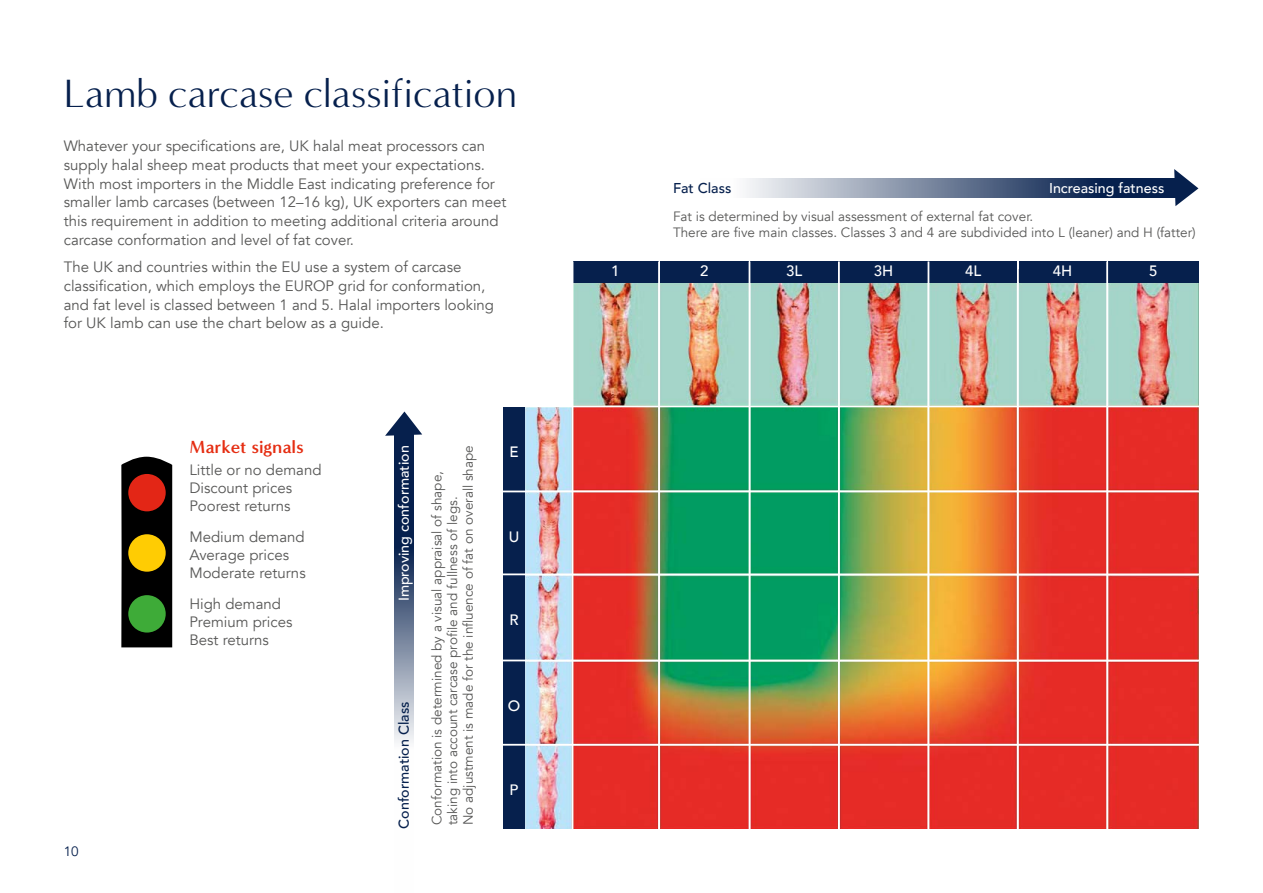
<style>
.page{position:relative;width:1263px;height:893px;background:#fff}
.page>*{position:absolute;margin:0;border:0;box-sizing:border-box;transform-origin:0 0}
.MAIN_HEADING__export{font:40.5px "Minerva Modern";color:#06204d}
.SUB_HEADING_1__expor{font:700 18px "Minerva Modern";color:#e52d12}
.MAIN_BODY__export{font:15px/18.8px "Avenir";color:#575756}
.MAIN_BODY__export-2{font:500 15px "Avenir";color:#fff}
.SUB_HEADING_2__expor{font:500 14.25px "Avenir";color:#fff}
.SUB_HEADING_2__expor-2{font:500 14.25px "Avenir";color:#06204d}
.MAIN_BODY__export-3{font:13.5px/15.8px "Avenir";color:#575756}
.t1{font:13.5px "Avenir";color:#06204d}
</style>
<div class="page">
<img style="left:525px;top:283px;width:673px;height:546px">
<div style="left:572px;top:261px;width:87px;height:22px;background:#06204d"></div>
<div style="left:660px;top:261px;width:89px;height:22px;background:#06204d"></div>
<div style="left:750px;top:261px;width:89px;height:22px;background:#06204d"></div>
<div style="left:837px;top:261px;width:91px;height:22px;background:#06204d"></div>
<div style="left:929px;top:261px;width:88px;height:22px;background:#06204d"></div>
<div style="left:1019px;top:261px;width:87px;height:22px;background:#06204d"></div>
<div style="left:1108px;top:261px;width:90px;height:22px;background:#06204d"></div>
<svg style="left:746px;top:179px;width:428px;height:19px;background:#687893"></svg>
<svg style="left:1174px;top:169px;width:24px;height:37px"></svg>
<hr style="left:658px;top:261px;width:2px;height:573px;background:#fff">
<hr style="left:572px;top:261px;width:1px;height:573px;background:#fff">
<hr style="left:749px;top:261px;width:1px;height:573px;background:#fff">
<hr style="left:838px;top:261px;width:2px;height:573px;background:#fff">
<hr style="left:927px;top:261px;width:2px;height:573px;background:#fff">
<hr style="left:1017px;top:261px;width:2px;height:573px;background:#fff">
<hr style="left:1106px;top:261px;width:2px;height:573px;background:#fff">
<div style="left:486px;top:255px;width:86px;height:151px;background:#fff"></div>
<hr style="left:503px;top:405px;width:706px;height:2px;background:#fff">
<div style="left:503px;top:407px;width:22px;height:84px;background:#06204d"></div>
<div style="left:503px;top:492px;width:22px;height:84px;background:#06204d"></div>
<div style="left:503px;top:575px;width:22px;height:86px;background:#06204d"></div>
<div style="left:503px;top:661px;width:22px;height:84px;background:#06204d"></div>
<div style="left:503px;top:745px;width:22px;height:84px;background:#06204d"></div>
<hr style="left:503px;top:573px;width:706px;height:2px;background:#fff">
<hr style="left:503px;top:660px;width:706px;height:1px;background:#fff">
<svg style="left:121px;top:457px;width:51px;height:190px;background:#090909"></svg>
<div style="left:128px;top:474px;width:38px;height:37px;background:#e32616;border-radius:50%"></div>
<div style="left:128px;top:534px;width:38px;height:38px;background:#ffcc03;border-radius:50%"></div>
<div style="left:128px;top:595px;width:38px;height:38px;background:#3eab38;border-radius:50%"></div>
<hr style="left:503px;top:491px;width:706px;height:1px;background:#fff">
<hr style="left:503px;top:744px;width:706px;height:2px;background:#fff">
<svg style="left:395px;top:436px;width:19px;height:307px;background:#526483"></svg>
<svg style="left:385px;top:411px;width:37px;height:25px"></svg>
<p class="MAIN_HEADING__export" style="left:64px;top:70px;width:455px">Lamb carcase classification</p>
<p class="MAIN_BODY__export" style="left:64px;top:137px;width:444px">Whatever your specifications are, UK halal meat processors can supply halal sheep meat products that meet your expectations.<br>With most importers in the Middle East indicating preference for smaller lamb carcases (between 12–16 kg), UK exporters can meet this requirement in addition to meeting additional criteria around carcase conformation and level of fat cover.</p>
<p class="MAIN_BODY__export" style="left:64px;top:258px;width:432px">The UK and countries within the EU use a system of carcase classification, which employs the EUROP grid for conformation, and fat level is classed between 1 and 5. Halal importers looking for UK lamb can use the chart below as a guide.</p>
<p class="t1" style="left:64px;top:843px;width:17px">10</p>
<p class="SUB_HEADING_1__expor" style="left:189px;top:436px;width:116px">Market signals</p>
<p class="MAIN_BODY__export" style="left:189px;top:461px;width:134px;line-height:18px">Little or no demand<br>Discount prices<br>Poorest returns</p>
<p class="MAIN_BODY__export" style="left:189px;top:528px;width:118px;line-height:18px">Medium demand<br>Average prices<br>Moderate returns</p>
<p class="MAIN_BODY__export" style="left:189px;top:595px;width:105px;line-height:18px">High demand<br>Premium prices<br>Best returns</p>
<p class="SUB_HEADING_2__expor" style="left:392px;top:601px;width:157px;rotate:-90deg">Improving conformation</p>
<p class="SUB_HEADING_2__expor-2" style="left:392px;top:829px;width:128px;rotate:-90deg">Conformation Class</p>
<p class="MAIN_BODY__export-3" style="left:429px;top:825px;width:381px;rotate:-90deg">Conformation is determined by a visual appraisal of shape, taking into account carcase profile and fullness of legs.<br>No adjustment is made for the influence of fat on overall shape</p>
<p class="MAIN_BODY__export-2" style="left:509px;top:438px;width:11px">E</p>
<p class="MAIN_BODY__export-2" style="left:509px;top:523px;width:12px">U</p>
<p class="MAIN_BODY__export-2" style="left:509px;top:607px;width:11px">R</p>
<p class="MAIN_BODY__export-2" style="left:508px;top:692px;width:14px">O</p>
<p class="MAIN_BODY__export-2" style="left:510px;top:776px;width:10px">P</p>
<p class="SUB_HEADING_2__expor-2" style="left:673px;top:175px;width:60px">Fat Class</p>
<p class="SUB_HEADING_2__expor" style="left:1049px;top:175px;width:117px">Increasing fatness</p>
<p class="MAIN_BODY__export-3" style="left:673px;top:209px;width:524px">Fat is determined by visual assessment of external fat cover.<br>There are five main classes. Classes 3 and 4 are subdivided into L (leaner) and H (fatter)</p>
<p class="MAIN_BODY__export-2" style="left:611px;top:258px;width:10px">1</p>
<p class="MAIN_BODY__export-2" style="left:700px;top:258px;width:10px">2</p>
<p class="MAIN_BODY__export-2" style="left:786px;top:258px;width:18px">3L</p>
<p class="MAIN_BODY__export-2" style="left:874px;top:258px;width:21px">3H</p>
<p class="MAIN_BODY__export-2" style="left:965px;top:258px;width:18px">4L</p>
<p class="MAIN_BODY__export-2" style="left:1053px;top:258px;width:21px">4H</p>
<p class="MAIN_BODY__export-2" style="left:1149px;top:258px;width:10px">5</p>
</div>
